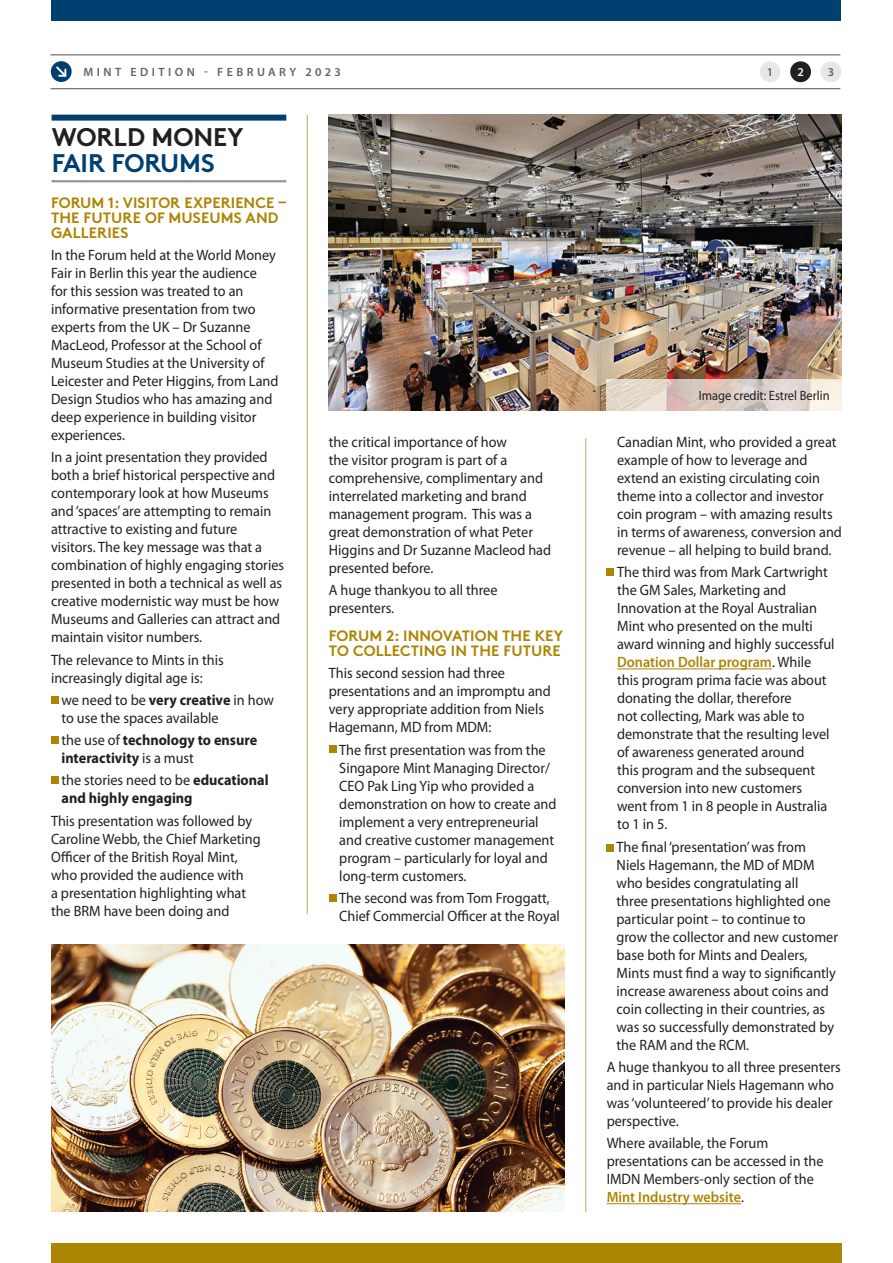
<style>
.page{position:relative;width:893px;height:1263px;background:#fff}
.page>*{position:absolute;margin:0;border:0;box-sizing:border-box;transform-origin:0 0}
.HEADING_1{font:700 25.5px/25.5px "Brown";letter-spacing:-.005em;color:#231f20}
.TEXT{font:15px/18px "Myriad Pro";color:#231f20;scale:.95 1}
.HEADING_2_1_warm{font:700 15px/15px "Brown";letter-spacing:.005em;color:#ad8504}
.TEXT-2{font:700 15px/18px "Myriad Pro";color:#231f20;scale:.95 1}
.t1{font:13.5px "Myriad Pro";color:#231f20;scale:.92 1}
.t2{font:600 12px "Myriad Pro";letter-spacing:.29em;color:#636366}
.t3{font:600 12px "Myriad Pro";color:#fff}
.s1{color:#004071}
.s2{font-weight:700}
.s3{font-weight:400}
.s4{font-weight:600;color:#ad8504}
</style>
<div class="page">
<div style="left:52px;top:0;width:789px;height:20px;background:#004071"></div>
<div style="left:51px;top:1244px;width:791px;height:19px;background:#ad8504"></div>
<hr style="left:50px;top:54px;width:790px;height:1px;background:#6c6d70">
<hr style="left:50px;top:88px;width:790px;height:1px;background:#6c6d70">
<div style="left:51px;top:61px;width:21px;height:21px;background:#004071;border-radius:50%"></div>
<svg style="left:56px;top:66px;width:11px;height:11px"></svg>
<div style="left:821px;top:61px;width:20px;height:21px;background:#e6e7e9;border-radius:50%"></div>
<div style="left:760px;top:61px;width:21px;height:21px;background:#e6e7e9;border-radius:50%"></div>
<div style="left:790px;top:61px;width:21px;height:21px;background:#231f20;border-radius:50%"></div>
<div style="left:52px;top:115px;width:234px;height:6px;background:#004071"></div>
<hr style="left:52px;top:180px;width:234px;height:2px;background:#939598">
<div style="left:51px;top:696px;width:7px;height:7px;background:#ad8504"></div>
<div style="left:51px;top:736px;width:7px;height:8px;background:#ad8504"></div>
<div style="left:51px;top:776px;width:7px;height:8px;background:#ad8504"></div>
<div style="left:329px;top:746px;width:7px;height:7px;background:#ad8504"></div>
<div style="left:329px;top:894px;width:7px;height:7px;background:#ad8504"></div>
<hr style="left:617px;top:668px;width:155px;height:1px;background:#ad8504">
<hr style="left:607px;top:1203px;width:134px;height:1px;background:#ad8504">
<div style="left:607px;top:568px;width:7px;height:8px;background:#ad8504"></div>
<div style="left:607px;top:844px;width:7px;height:8px;background:#ad8504"></div>
<img style="left:51px;top:944px;width:513px;height:268px">
<img style="left:329px;top:115px;width:513px;height:295px">
<svg style="left:607px;top:379px;width:235px;height:31px;background:#e1d4cb"></svg>
<hr style="left:307px;top:115px;width:1px;height:799px;background:#c6a451">
<hr style="left:585px;top:438px;width:1px;height:774px;background:#c6a451">
<p class="t2" style="left:83px;top:64px;width:259px">MINT EDITION - FEBRUARY 2023</p>
<p class="t2" style="left:767px;top:64px;width:8px">1</p>
<p class="t3" style="left:797px;top:64px;width:8px">2</p>
<p class="t2" style="left:828px;top:64px;width:8px">3</p>
<p class="HEADING_1" style="left:52px;top:122px;width:193px">WORLD MONEY<br><span class="s1">FAIR FORUMS</span></p>
<p class="HEADING_2_1_warm" style="left:51px;top:193px;width:237px">FORUM 1: VISITOR EXPERIENCE –<br>THE FUTURE OF MUSEUMS AND<br>GALLERIES</p>
<p class="TEXT" style="left:51px;top:246px;width:241px">In the Forum held at the World Money Fair in Berlin this year the audience<br>for this session was treated to an informative presentation from two experts from the UK – Dr Suzanne MacLeod, Professor at the School of Museum Studies at the University of Leicester and Peter Higgins, from Land Design Studios who has amazing and deep experience in building visitor experiences.</p>
<p class="TEXT" style="left:51px;top:448px;width:247px">In a joint presentation they provided both a brief historical perspective and contemporary look at how Museums and ‘spaces’ are attempting to remain attractive to existing and future visitors. The key message was that a combination of highly engaging stories presented in both a technical as well as creative modernistic way must be how Museums and Galleries can attract and maintain visitor numbers.</p>
<p class="TEXT" style="left:51px;top:650px;width:183px">The relevance to Mints in this increasingly digital age is:</p>
<p class="TEXT" style="left:61px;top:691px;width:225px">we need to be <span class="s2">very creative</span> in how to use the spaces available</p>
<p class="TEXT-2" style="left:61px;top:730px;width:208px"><span class="s3">the use of</span> technology to ensure interactivity <span class="s3">is a must</span></p>
<p class="TEXT-2" style="left:61px;top:771px;width:219px"><span class="s3">the stories need to be</span> educational and highly engaging</p>
<p class="TEXT" style="left:51px;top:811px;width:222px">This presentation was followed by<br>Caroline Webb, the Chief Marketing<br>Officer of the British Royal Mint, who provided the audience with<br>a presentation highlighting what the BRM have been doing and</p>
<p class="TEXT" style="left:329px;top:433px;width:236px">the critical importance of how<br>the visitor program is part of a comprehensive, complimentary and interrelated marketing and brand management program. This was a great demonstration of what Peter<br>Higgins and Dr Suzanne Macleod had presented before.</p>
<p class="TEXT" style="left:329px;top:581px;width:179px">A huge thankyou to all three presenters.</p>
<p class="HEADING_2_1_warm" style="left:329px;top:627px;width:236px">FORUM 2: INNOVATION THE KEY<br>TO COLLECTING IN THE FUTURE</p>
<p class="TEXT" style="left:329px;top:664px;width:235px">This second session had three presentations and an impromptu and very appropriate addition from Niels<br>Hagemann, MD from MDM:</p>
<p class="TEXT" style="left:339px;top:740px;width:230px">The first presentation was from the<br>Singapore Mint Managing Director/<br>CEO Pak Ling Yip who provided a demonstration on how to create and implement a very entrepreneurial and creative customer management program – particularly for loyal and long-term customers.</p>
<p class="TEXT" style="left:339px;top:889px;width:234px">The second was from Tom Froggatt,<br>Chief Commercial Officer at the Royal</p>
<p class="t1" style="left:699px;top:387px;width:144px">Image credit: Estrel Berlin</p>
<p class="TEXT" style="left:617px;top:433px;width:238px">Canadian Mint, who provided a great example of how to leverage and extend an existing circulating coin theme into a collector and investor coin program – with amazing results in terms of awareness, conversion and revenue – all helping to build brand.</p>
<p class="TEXT" style="left:617px;top:563px;width:230px">The third was from Mark Cartwright the GM Sales, Marketing and<br>Innovation at the Royal Australian<br>Mint who presented on the multi award winning and highly successful<br><span class="s4">Donation Dollar program</span>. While this program prima facie was about donating the dollar, therefore<br>not collecting, Mark was able to demonstrate that the resulting level of awareness generated around<br>this program and the subsequent conversion into new customers went from 1 in 8 people in Australia to 1 in 5.</p>
<p class="TEXT" style="left:616px;top:837px;width:235px">The final ‘presentation’ was from Niels Hagemann, the MD of MDM who besides congratulating all<br>three presentations highlighted one particular point – to continue to grow the collector and new customer base both for Mints and Dealers, Mints must find a way to significantly increase awareness about coins and coin collecting in their countries, as was so successfully demonstrated by the RAM and the RCM.</p>
<p class="TEXT" style="left:607px;top:1058px;width:248px">A huge thankyou to all three presenters and in particular Niels Hagemann who was ‘volunteered’ to provide his dealer perspective.</p>
<p class="TEXT" style="left:607px;top:1134px;width:230px">Where available, the Forum presentations can be accessed in the<br>IMDN Members-only section of the<br><span class="s4">Mint Industry website</span>.</p>
</div>
